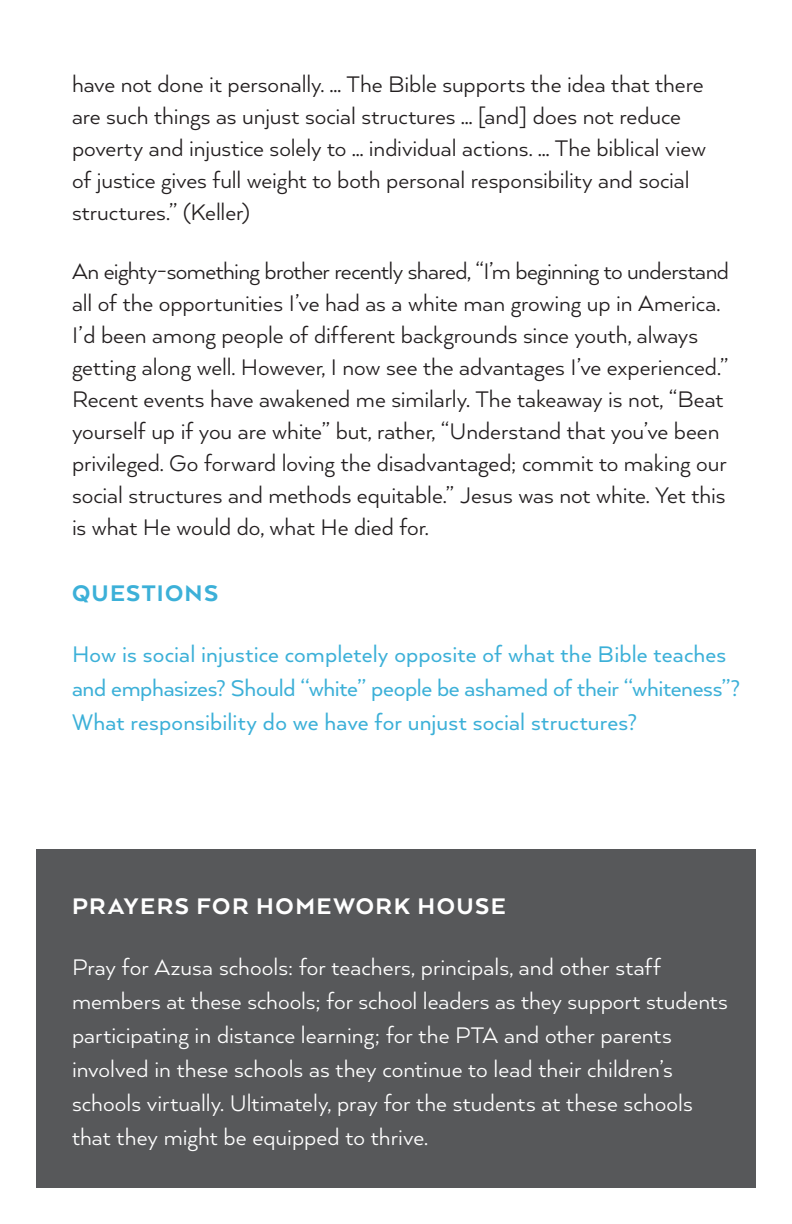
<style>
.page{position:relative;width:792px;height:1224px;background:#fff}
.page>*{position:absolute;margin:0;border:0;box-sizing:border-box;transform-origin:0 0}
.t1{font:26px/32px "Arquitecta";letter-spacing:-.005em;color:#231f20}
.t2{font:26px/34px "Arquitecta";color:#fff}
.t3{font:26px/34px "Arquitecta";letter-spacing:.005em;color:#3cb0d8}
.t4{font:800 26px "Arquitecta";letter-spacing:.055em;color:#fff}
.t5{font:800 26px "Arquitecta";letter-spacing:.05em;color:#3cb0d8}
</style>
<div class="page">
<div style="left:36px;top:850px;width:720px;height:338px;background:#57585a"></div>
<p class="t1" style="left:72px;top:67px;width:636px">have not done it personally. … The Bible supports the idea that there are such things as unjust social structures … [and] does not reduce poverty and injustice solely to … individual actions. … The biblical view of justice gives full weight to both personal responsibility and social structures.” (Keller)</p>
<p class="t1" style="left:72px;top:254px;width:659px">An eighty-something brother recently shared, “I’m beginning to understand all of the opportunities I’ve had as a white man growing up in America.<br>I’d been among people of different backgrounds since youth, always getting along well. However, I now see the advantages I’ve experienced.” Recent events have awakened me similarly. The takeaway is not, “Beat yourself up if you are white” but, rather, “Understand that you’ve been privileged. Go forward loving the disadvantaged; commit to making our social structures and methods equitable.” Jesus was not white. Yet this is what He would do, what He died for.</p>
<p class="t5" style="left:72px;top:577px;width:148px">QUESTIONS</p>
<p class="t3" style="left:72px;top:636px;width:670px">How is social injustice completely opposite of what the Bible teaches and emphasizes? Should “white” people be ashamed of their “whiteness”?<br>What responsibility do we have for unjust social structures?</p>
<p class="t4" style="left:72px;top:890px;width:435px">PRAYERS FOR HOMEWORK HOUSE</p>
<p class="t2" style="left:72px;top:949px;width:658px">Pray for Azusa schools: for teachers, principals, and other staff members at these schools; for school leaders as they support students participating in distance learning; for the PTA and other parents involved in these schools as they continue to lead their children’s schools virtually. Ultimately, pray for the students at these schools that they might be equipped to thrive.</p>
</div>
